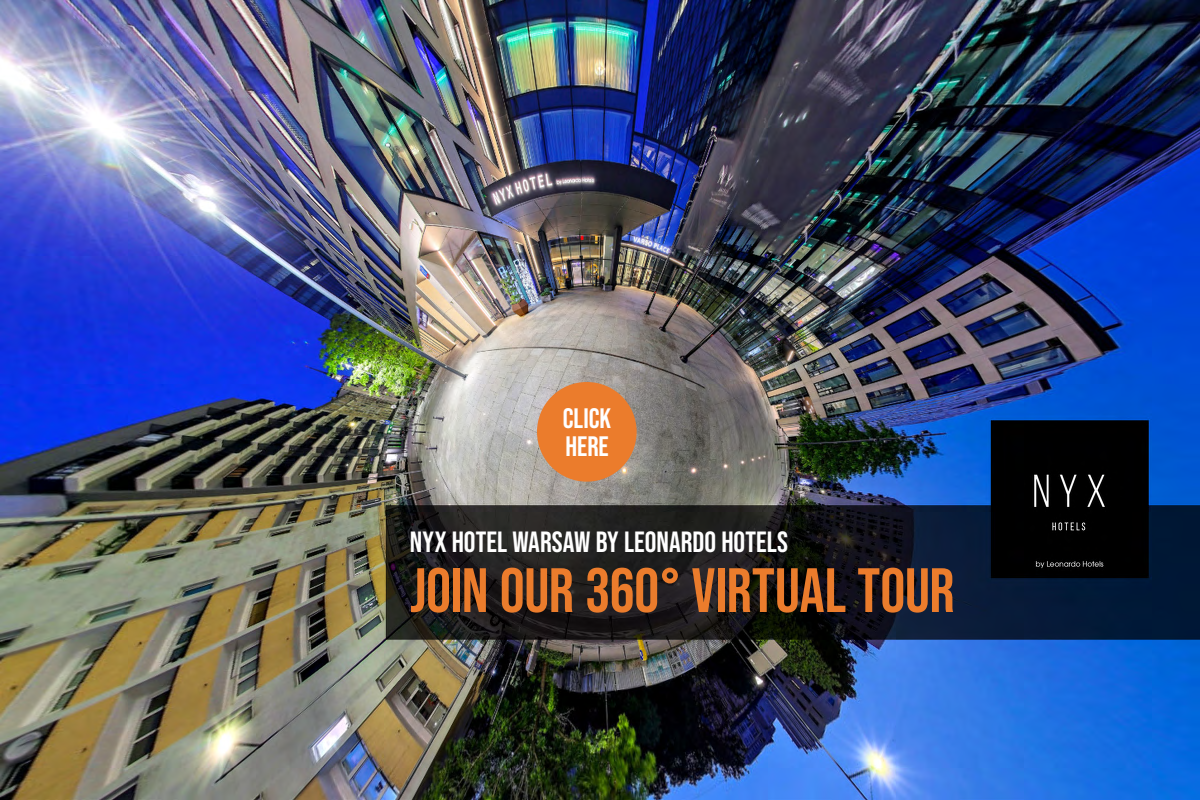
<style>
.page{position:relative;width:1200px;height:800px;background:#fff}
.page>*{position:absolute;margin:0;border:0;box-sizing:border-box;transform-origin:0 0}
.t1{font:62.5px "Bebas Neue";letter-spacing:-.005em;color:#eb7c2c}
.t2{font:29.25px "Bebas Neue";letter-spacing:.005em;color:#fff}
.t3{font:28.1px/28.1px "Bebas Neue";color:#fff}
</style>
<div class="page">
<img style="left:0;top:0;width:1200px;height:800px">
<div style="left:537px;top:382px;width:100px;height:100px;background:#eb7c2c;border-radius:50%"></div>
<p class="t3" style="left:563px;top:404px;width:50px">CLICK<br>HERE</p>
<p class="t2" style="left:410px;top:525px;width:380px">NYX HOTEL WARSAW BY LEONARDO HOTELS</p>
<h1 class="t1" style="left:410px;top:555px;width:546px">JOIN OUR 360° VIRTUAL TOUR</h1>
</div>
